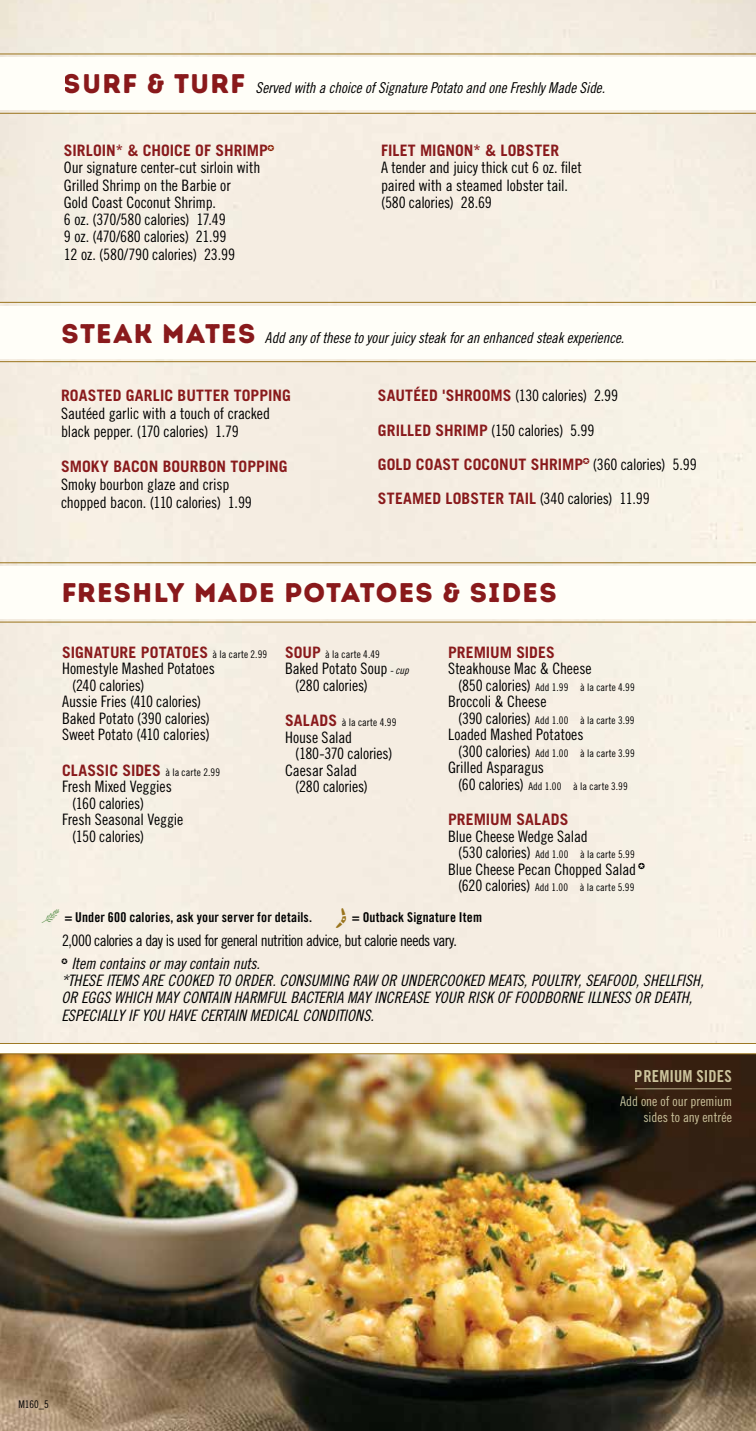
<style>
.page{position:relative;width:756px;height:1431px;background:#fff}
.page>*{position:absolute;margin:0;border:0;box-sizing:border-box;transform-origin:0 0}
.t1{font:27px "Intro Rust Base";letter-spacing:.045em;color:#891a1c}
.t2{font:16.5px "Trade Gothic LT Std Bd Cn 20";letter-spacing:.01em;color:#fffbcc}
.t3{font:15.75px/17.2px "Trade Gothic LT Std Cn 18";letter-spacing:-.01em;color:#000}
.t4{font:700 15.75px/34.2px "Trade Gothic LT Std";letter-spacing:.005em;color:#891a1c}
.t5{font:15.75px/17.2px "Trade Gothic LT Std Cn 18 Obl";color:#000}
.t6{font:15.75px "Trade Gothic LT Std Cn 18";letter-spacing:-.035em;color:#000}
.t7{font:15px "Trade Gothic LT Std Cn 18 Obl";letter-spacing:-.01em;color:#000}
.t8{font:13.5px "Trade Gothic Bold Cond Twenty";letter-spacing:.01em;color:#000}
.t9{font:13.5px/16.5px "Trade Gothic LT Std Cn 18";color:#fffbcc;text-align:right}
.t10{font:10.5px "Trade Gothic LT Std Cn 18";letter-spacing:.01em;color:#000}
.t11{font:10.5px "Trade Gothic Cond Eighteen";color:#000}
.s1{font-family:"Intro Rust Base";font-size:27px;color:#891a1c}
.s2{font-family:"Trade Gothic LT Std";font-weight:700;color:#891a1c}
.s3{font-family:"Trade Gothic LT Std Cn 18";font-weight:400;color:#000}
.s4{font-family:"Trade Gothic LT Std Cn 18";font-weight:400;font-size:10.5px;color:#000}
.s5{font-family:"Trade Gothic LT Std";font-weight:700;font-size:15.75px;color:#891a1c}
.s6{font-family:"Trade Gothic LT Std Cn 18 Obl";font-size:10.5px}
.s7{font-size:15.75px}
.s8{font-family:"Outback ICONS11 Normal";color:#387c2b}
.s9{font-family:"Outback ICONS12";font-size:19.8px;color:#9a741c}
</style>
<div class="page">
<hr style="left:0;top:562px;width:756px;height:1px;background:#9a741c">
<div style="left:0;top:566px;width:756px;height:53px;background:#fffef8"></div>
<hr style="left:0;top:622px;width:756px;height:1px;background:#9a741c">
<img style="left:0;top:1054px;width:756px;height:377px">
<hr style="left:635px;top:1088px;width:97px;height:1px;background:#fffbcc">
<hr style="left:0;top:1043px;width:756px;height:1px;background:#9a741c">
<div style="left:0;top:1044px;width:756px;height:9px;background:#fffef8"></div>
<hr style="left:0;top:1053px;width:756px;height:1px;background:#9a741c">
<hr style="left:0;top:54px;width:756px;height:1px;background:#9a741c">
<div style="left:0;top:57px;width:756px;height:53px;background:#fffef8"></div>
<hr style="left:0;top:113px;width:756px;height:1px;background:#9a741c">
<hr style="left:0;top:302px;width:756px;height:1px;background:#9a741c">
<div style="left:0;top:306px;width:756px;height:52px;background:#fffef8"></div>
<hr style="left:0;top:361px;width:756px;height:1px;background:#9a741c">
<svg style="left:268px;top:145px;width:6px;height:6px"></svg>
<svg style="left:638px;top:863px;width:7px;height:6px"></svg>
<svg style="left:62px;top:959px;width:5px;height:6px"></svg>
<svg style="left:583px;top:458px;width:6px;height:6px"></svg>
<h1 class="t1" style="left:64px;top:67px;width:183px">SURF &amp; TURF</h1>
<p class="t7" style="left:256px;top:79px;width:351px">Served with a choice of Signature Potato and one Freshly Made Side.</p>
<p class="t4" style="left:64px;top:133px;width:205px">SIRLOIN* &amp; CHOICE OF SHRIMP</p>
<p class="t3" style="left:64px;top:159px;width:198px">Our signature center-cut sirloin with<br>Grilled Shrimp on the Barbie or<br>Gold Coast Coconut Shrimp.<br>6 oz. (370/580 calories) 17.49<br>9 oz. (470/680 calories) 21.99<br>12 oz. (580/790 calories) 23.99</p>
<p class="t4" style="left:381px;top:133px;width:180px">FILET MIGNON* &amp; LOBSTER</p>
<p class="t3" style="left:381px;top:159px;width:202px">A tender and juicy thick cut 6 oz. filet paired with a steamed lobster tail. (580 calories) 28.69</p>
<p class="t7" style="left:62px;top:329px;width:564px"><span class="s1">STEAK MATES</span> Add any of these to your juicy steak for an enhanced steak experience.</p>
<p class="t4" style="left:61px;top:378px;width:231px">ROASTED GARLIC BUTTER TOPPING</p>
<p class="t3" style="left:61px;top:405px;width:210px;line-height:18px">Sautéed garlic with a touch of cracked black pepper. (170 calories) 1.79</p>
<p class="t4" style="left:61px;top:449px;width:228px">SMOKY BACON BOURBON TOPPING</p>
<p class="t3" style="left:61px;top:475px;width:192px;line-height:18px">Smoky bourbon glaze and crisp chopped bacon. (110 calories) 1.99</p>
<p class="t3" style="left:378px;top:379px;width:242px;line-height:34.2px"><span class="s2">SAUTÉED 'SHROOMS</span> (130 calories) 2.99<br><span class="s2">GRILLED SHRIMP</span> (150 calories) 5.99</p>
<p class="t4" style="left:378px;top:447px;width:320px">GOLD COAST COCONUT SHRIMP <span class="s3">(360 calories) 5.99<br></span>STEAMED LOBSTER TAIL <span class="s3">(340 calories) 11.99</span></p>
<h1 class="t1" style="left:61px;top:575px;width:497px">FRESHLY MADE POTATOES &amp; SIDES</h1>
<p class="t4" style="left:62px;top:635px;width:207px">SIGNATURE POTATOES <span class="s4">à la carte 2.99</span></p>
<p class="t3" style="left:62px;top:660px;width:154px">Homestyle Mashed Potatoes</p>
<p class="t3" style="left:72px;top:676px;width:74px">(240 calories)</p>
<p class="t3" style="left:62px;top:693px;width:141px">Aussie Fries (410 calories)</p>
<p class="t3" style="left:62px;top:709px;width:150px">Baked Potato (390 calories)</p>
<p class="t3" style="left:62px;top:726px;width:149px">Sweet Potato (410 calories)</p>
<p class="t4" style="left:62px;top:753px;width:159px">CLASSIC SIDES <span class="s4">à la carte 2.99</span></p>
<p class="t3" style="left:62px;top:778px;width:111px">Fresh Mixed Veggies</p>
<p class="t3" style="left:72px;top:794px;width:74px">(160 calories)</p>
<p class="t3" style="left:62px;top:811px;width:123px">Fresh Seasonal Veggie</p>
<p class="t3" style="left:72px;top:827px;width:74px">(150 calories)</p>
<p class="t10" style="left:285px;top:648px;width:96px"><span class="s5">SOUP</span> à la carte 4.49</p>
<p class="t3" style="left:295px;top:660px;width:115px;line-height:16.5px;text-indent:-10px">Baked Potato Soup <span class="s6">- cup </span>(280 calories)</p>
<p class="t10" style="left:285px;top:716px;width:113px"><span class="s5">SALADS</span> à la carte 4.99</p>
<p class="t3" style="left:285px;top:728px;width:69px">House Salad</p>
<p class="t3" style="left:295px;top:745px;width:99px">(180-370 calories)</p>
<p class="t3" style="left:285px;top:761px;width:74px">Caesar Salad</p>
<p class="t3" style="left:295px;top:778px;width:74px">(280 calories)</p>
<p class="t4" style="left:448px;top:635px;width:108px">PREMIUM SIDES</p>
<p class="t3" style="left:448px;top:660px;width:145px">Steakhouse Mac &amp; Cheese</p>
<p class="t10" style="left:458px;top:681px;width:178px"><span class="s7">(850 calories)</span> Add 1.99 à la carte 4.99</p>
<p class="t3" style="left:448px;top:693px;width:100px">Broccoli &amp; Cheese</p>
<p class="t10" style="left:458px;top:714px;width:178px"><span class="s7">(390 calories)</span> Add 1.00 à la carte 3.99</p>
<p class="t3" style="left:448px;top:726px;width:137px">Loaded Mashed Potatoes</p>
<p class="t10" style="left:458px;top:747px;width:178px"><span class="s7">(300 calories)</span> Add 1.00 à la carte 3.99</p>
<p class="t3" style="left:448px;top:759px;width:97px">Grilled Asparagus</p>
<p class="t10" style="left:458px;top:780px;width:171px"><span class="s7">(60 calories)</span> Add 1.00 à la carte 3.99</p>
<p class="t4" style="left:448px;top:802px;width:122px">PREMIUM SALADS</p>
<p class="t3" style="left:448px;top:827px;width:141px">Blue Cheese Wedge Salad</p>
<p class="t10" style="left:458px;top:848px;width:178px"><span class="s7">(530 calories)</span> Add 1.00 à la carte 5.99</p>
<p class="t3" style="left:448px;top:860px;width:190px">Blue Cheese Pecan Chopped Salad</p>
<p class="t10" style="left:458px;top:881px;width:178px"><span class="s7">(620 calories)</span> Add 1.00 à la carte 5.99</p>
<p class="t8" style="left:42px;top:909px;width:442px"><span class="s8">L</span> = Under 600 calories, ask your server for details. <span class="s9">S</span> = Outback Signature Item</p>
<p class="t6" style="left:62px;top:932px;width:396px">2,000 calories a day is used for general nutrition advice, but calorie needs vary.</p>
<p class="t5" style="left:62px;top:955px;width:644px;text-indent:10px">Item contains or may contain nuts.<br>*THESE ITEMS ARE COOKED TO ORDER. CONSUMING RAW OR UNDERCOOKED MEATS, POULTRY, SEAFOOD, SHELLFISH, OR EGGS WHICH MAY CONTAIN HARMFUL BACTERIA MAY INCREASE YOUR RISK OF FOODBORNE ILLNESS OR DEATH, ESPECIALLY IF YOU HAVE CERTAIN MEDICAL CONDITIONS.</p>
<p class="t11" style="left:18px;top:1398px;width:32px">M160_5</p>
<p class="t2" style="left:635px;top:1067px;width:98px">PREMIUM SIDES</p>
<p class="t9" style="left:620px;top:1093px;width:113px">Add one of our premium sides to any entrée</p>
</div>
